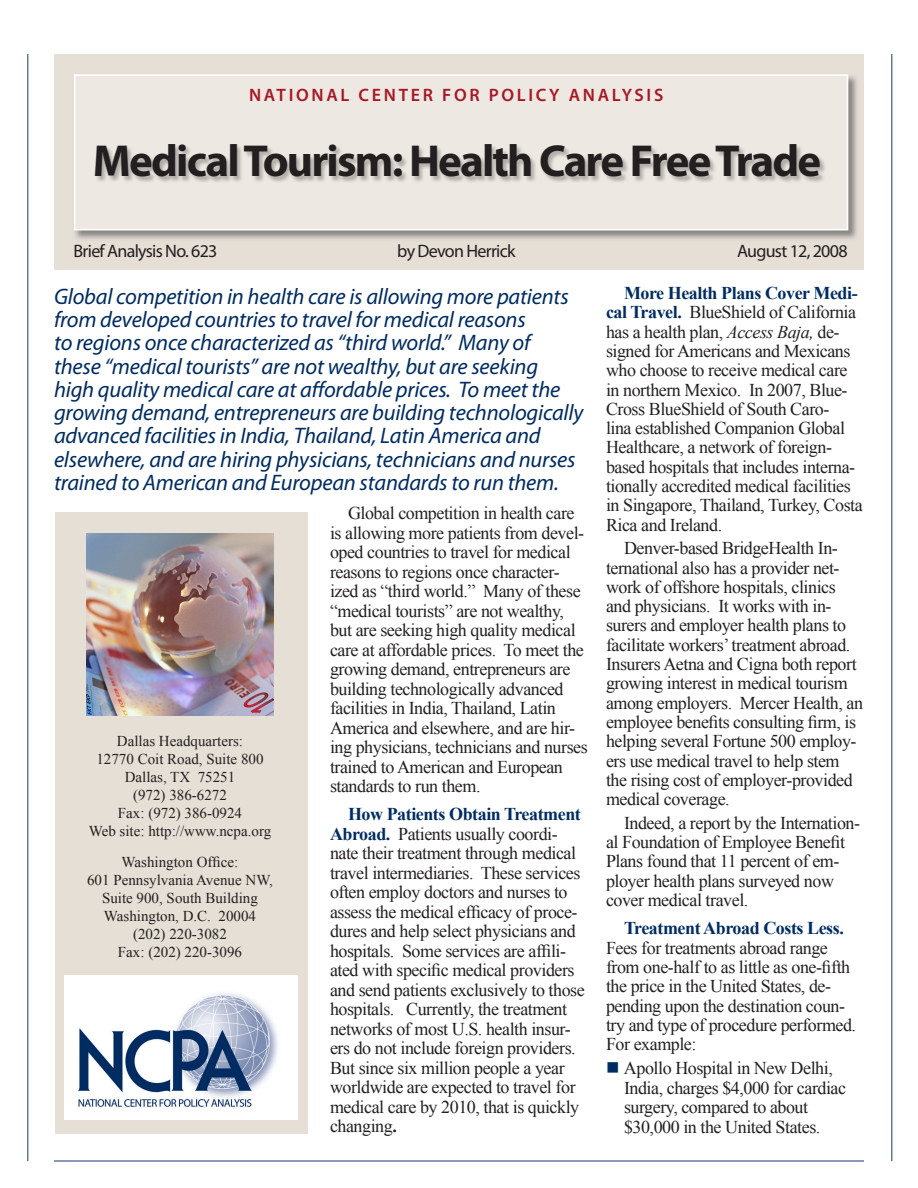
<style>
.page{position:relative;width:918px;height:1188px;background:#fff}
.page>*{position:absolute;margin:0;border:0;box-sizing:border-box;transform-origin:0 0}
.Headline{font:700 45px "Myriad Pro";letter-spacing:-.04em;color:#231f20}
.body_copy_lead_in{font:italic 22.5px/23.2px "Myriad Pro";letter-spacing:-.01em;color:#002c62}
.body_copy_subheads{font:18px/19.4px "Times New Roman";letter-spacing:-.025em;color:#231f20}
.body_copy_general{font:18px/19.5px "Times New Roman";letter-spacing:-.025em;color:#231f20}
.body_copy_bullets{font:18px/19.5px "Times New Roman";letter-spacing:-.025em;color:#231f20}
.Byline{font:18px "Myriad Pro";letter-spacing:-.04em;color:#231f20}
.t1{font:600 18px "Myriad Pro";letter-spacing:.15em;color:#a81725}
.Address{font:15px "Times New Roman";color:#231f20}
.s1{font-weight:700;color:#002c62}
.s2{font-weight:700}
.s3{font-style:italic}
.s4{color:#002c62}
</style>
<div class="page">
<div style="left:54px;top:54px;width:810px;height:216px;background:#e6dfd6"></div>
<img style="left:74px;top:76px;width:783px;height:163px">
<div style="left:74px;top:74px;width:774px;height:156px;background:#ede8e1"></div>
<div style="left:55px;top:512px;width:252px;height:622px;background:#e6dfd6"></div>
<img style="left:64px;top:976px;width:234px;height:144px">
<div style="left:95px;top:145px;width:732px;height:38px;background:#231f20;opacity:.3"></div>
<hr style="left:27px;top:54px;width:1px;height:1107px;background:#6578a2">
<hr style="left:891px;top:54px;width:1px;height:1107px;background:#6578a2">
<hr style="left:54px;top:1160px;width:810px;height:2px;background:#6578a2">
<img style="left:86px;top:533px;width:188px;height:183px">
<p class="t1" style="left:249px;top:83px;width:416px">NATIONAL CENTER FOR POLICY ANALYSIS</p>
<p class="Headline" style="left:93px;top:132px;width:730px">Medical Tourism: Health Care Free Trade</p>
<p class="Byline" style="left:74px;top:240px;width:145px">Brief Analysis No. 623</p>
<p class="Byline" style="left:397px;top:240px;width:120px">by Devon Herrick</p>
<p class="Byline" style="left:737px;top:240px;width:112px">August 12, 2008</p>
<p class="body_copy_lead_in" style="left:54px;top:284px;width:531px">Global competition in health care is allowing more patients from developed countries to travel for medical reasons<br>to regions once characterized as “third world.” Many of<br>these “medical tourists” are not wealthy, but are seeking high quality medical care at affordable prices. To meet the growing demand, entrepreneurs are building technologically advanced facilities in India, Thailand, Latin America and elsewhere, and are hiring physicians, technicians and nurses trained to American and European standards to run them.</p>
<p class="Address" style="left:117px;top:731px;width:128px">Dallas Headquarters:</p>
<p class="Address" style="left:96px;top:749px;width:169px">12770 Coit Road, Suite 800</p>
<p class="Address" style="left:125px;top:767px;width:112px">Dallas, TX 75251</p>
<p class="Address" style="left:133px;top:785px;width:95px">(972) 386-6272</p>
<p class="Address" style="left:118px;top:803px;width:126px">Fax: (972) 386-0924</p>
<p class="Address" style="left:89px;top:821px;width:184px">Web site: http://www.ncpa.org</p>
<p class="Address" style="left:122px;top:852px;width:118px">Washington Office:</p>
<p class="Address" style="left:87px;top:870px;width:187px">601 Pennsylvania Avenue NW,</p>
<p class="Address" style="left:102px;top:888px;width:157px">Suite 900, South Building</p>
<p class="Address" style="left:104px;top:906px;width:154px">Washington, D.C. 20004</p>
<p class="Address" style="left:133px;top:924px;width:95px">(202) 220-3082</p>
<p class="Address" style="left:118px;top:942px;width:126px">Fax: (202) 220-3096</p>
<p class="body_copy_general" style="left:330px;top:503px;width:259px;text-indent:18px">Global competition in health care is allowing more patients from devel&shy;oped countries to travel for medical reasons to regions once character&shy;ized as “third world.” Many of these “medical tourists” are not wealthy, but are seeking high quality medical care at affordable prices. To meet the growing demand, entrepreneurs are building technologically advanced facilities in India, Thailand, Latin America and elsewhere, and are hir&shy;ing physicians, technicians and nurses trained to American and European standards to run them.</p>
<p class="body_copy_subheads" style="left:330px;top:804px;width:256px;text-indent:18px"><span class="s1">How Patients Obtain Treatment Abroad.</span> Patients usually coordi&shy;nate their treatment through medical travel intermediaries. These services often employ doctors and nurses to assess the medical efficacy of proce&shy;dures and help select physicians and hospitals. Some services are affili&shy;ated with specific medical providers and send patients exclusively to those hospitals. Currently, the treatment networks of most U.S. health insur&shy;ers do not include foreign providers.<br>But since six million people a year worldwide are expected to travel for medical care by 2010, that is quickly changing<span class="s2">.</span></p>
<p class="body_copy_subheads" style="left:606px;top:283px;width:258px;text-indent:18px"><span class="s1">More Health Plans Cover Medi&shy;cal Travel.</span> BlueShield of California has a health plan, <span class="s3">Access Baja,</span> de&shy;signed for Americans and Mexicans who choose to receive medical care in northern Mexico. In 2007, Blue-Cross BlueShield of South Caro-<br>lina established Companion Global Healthcare, a network of foreign&shy;based hospitals that includes interna&shy;tionally accredited medical facilities in Singapore, Thailand, Turkey, Costa Rica and Ireland.</p>
<p class="body_copy_subheads" style="left:606px;top:538px;width:259px;text-indent:18px">Denver-based BridgeHealth In&shy;ternational also has a provider net&shy;work of offshore hospitals, clinics and physicians. It works with in&shy;surers and employer health plans to facilitate workers’ treatment abroad.<br>Insurers Aetna and Cigna both report growing interest in medical tourism among employers. Mercer Health, an employee benefits consulting firm, is helping several Fortune 500 employ&shy;ers use medical travel to help stem the rising cost of employer-provided medical coverage.</p>
<p class="body_copy_subheads" style="left:606px;top:813px;width:256px;text-indent:18px">Indeed, a report by the Internation&shy;al Foundation of Employee Benefit<br>Plans found that 11 percent of em&shy;ployer health plans surveyed now cover medical travel.</p>
<p class="body_copy_subheads" style="left:606px;top:918px;width:252px;text-indent:18px"><span class="s1">Treatment Abroad Costs Less.<br></span>Fees for treatments abroad range from one-half to as little as one-fifth the price in the United States, de&shy;pending upon the destination coun&shy;try and type of procedure performed.<br>For example:</p>
<p class="body_copy_bullets" style="left:624px;top:1058px;width:224px;text-indent:-18px"><span class="s4">■</span> Apollo Hospital in New Delhi,<br>India, charges $4,000 for cardiac surgery, compared to about $30,000 in the United States.</p>
</div>
